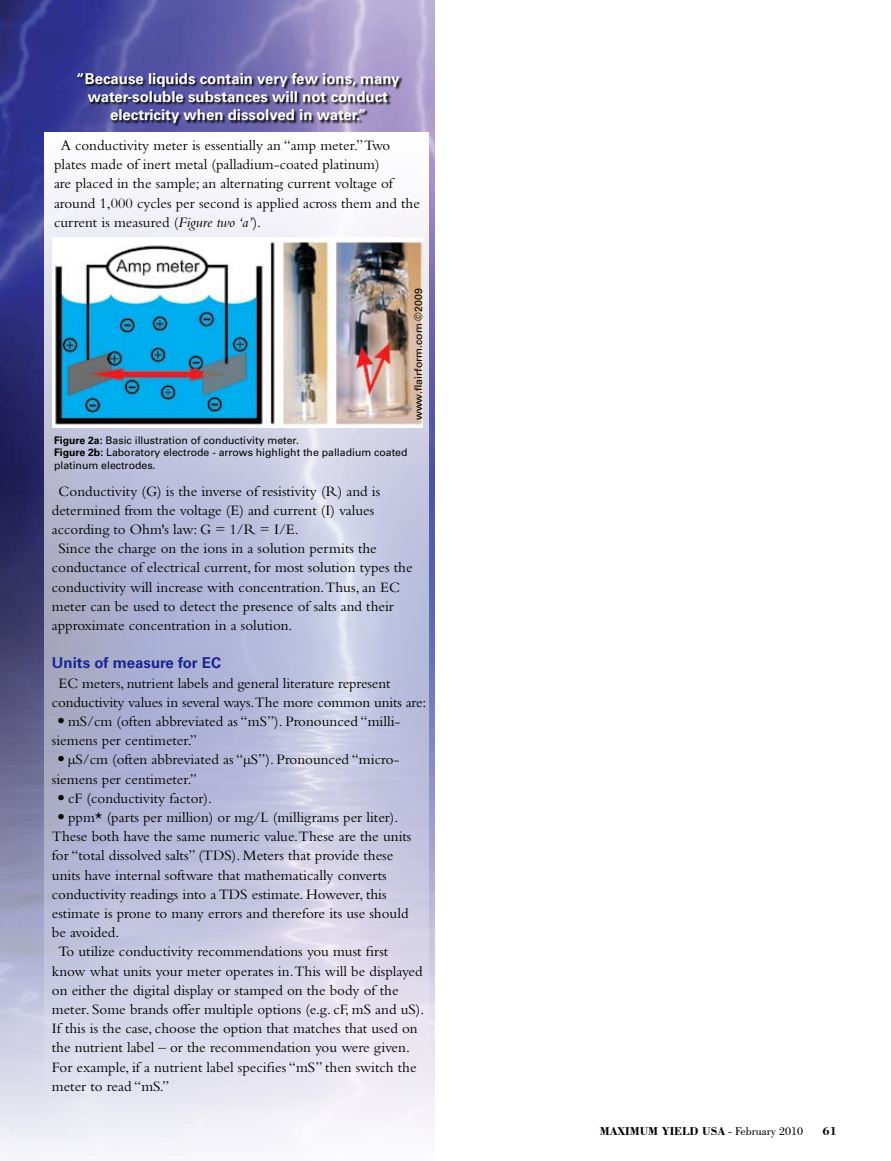
<style>
.page{position:relative;width:891px;height:1161px;background:#fff}
.page>*{position:absolute;margin:0;border:0;box-sizing:border-box;transform-origin:0 0}
.t1{font:15px/19.2px "Bembo Std";color:#000}
.t2{font:700 15px/18px "Univers LT Std";color:#fff;text-align:center}
.t3{font:700 15px "Univers LT Std";color:#182693}
.t4{font:700 12px "Bodoni BT";color:#000}
.t5{font:10.5px/12.6px "Univers LT Std";color:#000}
.s1{font-style:italic}
.s2{font-weight:700}
.s3{font-family:"Univers LT Std"}
.s4{font-weight:400}
</style>
<div class="page">
<img style="left:0;top:0;width:435px;height:1155px">
<svg style="left:45px;top:132px;width:384px;height:1023px"></svg>
<img style="left:53px;top:237px;width:369px;height:191px">
<div style="left:78px;top:73px;width:325px;height:54px;background:#000;opacity:.89"></div>
<p class="t2" style="left:76px;top:70px;width:325px">“Because liquids contain very few ions, many water-soluble substances will not conduct electricity when dissolved in water.”</p>
<p class="t1" style="left:54px;top:135px;width:368px;text-indent:7px">A conductivity meter is essentially an “amp meter.” Two plates made of inert metal (palladium-coated platinum)<br>are placed in the sample; an alternating current voltage of around 1,000 cycles per second is applied across them and the current is measured (<span class="s1">Figure two ‘a’</span>).</p>
<p class="t5" style="left:412px;top:420px;width:133px;rotate:-90deg">www.flairform.com ©2009</p>
<p class="t5" style="left:54px;top:434px;width:355px"><span class="s2">Figure 2a:</span> Basic illustration of conductivity meter.<br><span class="s2">Figure 2b:</span> Laboratory electrode - arrows highlight the palladium coated platinum electrodes.</p>
<p class="t1" style="left:59px;top:481px;width:323px">Conductivity (G) is the inverse of resistivity (R) and is</p>
<p class="t1" style="left:52px;top:500px;width:324px">determined from the voltage (E) and current (I) values</p>
<p class="t1" style="left:52px;top:519px;width:248px">according to Ohm's law: G = 1/R = I/E.</p>
<p class="t1" style="left:59px;top:539px;width:320px">Since the charge on the ions in a solution permits the</p>
<p class="t1" style="left:52px;top:558px;width:362px">conductance of electrical current, for most solution types the</p>
<p class="t1" style="left:52px;top:577px;width:350px">conductivity will increase with concentration.Thus, an EC</p>
<p class="t1" style="left:52px;top:596px;width:344px">meter can be used to detect the presence of salts and their</p>
<p class="t1" style="left:52px;top:615px;width:242px">approximate concentration in a solution.</p>
<p class="t3" style="left:52px;top:654px;width:171px">Units of measure for EC</p>
<p class="t1" style="left:52px;top:673px;width:376px;text-indent:7px">EC meters, nutrient labels and general literature represent conductivity values in several ways.The more common units are:</p>
<p class="t1" style="left:52px;top:711px;width:350px;text-indent:7px"><span class="s3">•</span> mS/cm (often abbreviated as “mS”). Pronounced “milli&shy;siemens per centimeter.”</p>
<p class="t1" style="left:52px;top:750px;width:349px;text-indent:7px"><span class="s3">•</span> µS/cm (often abbreviated as “µS”). Pronounced “micro&shy;siemens per centimeter.”</p>
<p class="t1" style="left:59px;top:788px;width:155px"><span class="s3">•</span> cF (conductivity factor).</p>
<p class="t1" style="left:59px;top:807px;width:341px"><span class="s3">•</span> ppm* (parts per million) or mg/L (milligrams per liter).</p>
<p class="t1" style="left:52px;top:827px;width:361px">These both have the same numeric value.These are the units</p>
<p class="t1" style="left:52px;top:846px;width:343px">for “total dissolved salts” (TDS). Meters that provide these</p>
<p class="t1" style="left:52px;top:865px;width:336px">units have internal software that mathematically converts</p>
<p class="t1" style="left:52px;top:884px;width:336px">conductivity readings into a TDS estimate. However, this</p>
<p class="t1" style="left:52px;top:903px;width:358px">estimate is prone to many errors and therefore its use should</p>
<p class="t1" style="left:52px;top:923px;width:69px">be avoided.</p>
<p class="t1" style="left:59px;top:942px;width:331px">To utilize conductivity recommendations you must first</p>
<p class="t1" style="left:52px;top:961px;width:372px">know what units your meter operates in.This will be displayed</p>
<p class="t1" style="left:52px;top:980px;width:348px">on either the digital display or stamped on the body of the</p>
<p class="t1" style="left:52px;top:999px;width:374px">meter. Some brands offer multiple options (e.g. cF, mS and uS).</p>
<p class="t1" style="left:52px;top:1019px;width:367px">If this is the case, choose the option that matches that used on</p>
<p class="t1" style="left:52px;top:1038px;width:360px">the nutrient label – or the recommendation you were given.</p>
<p class="t1" style="left:52px;top:1057px;width:366px">For example, if a nutrient label specifies “mS” then switch the</p>
<p class="t1" style="left:52px;top:1076px;width:119px">meter to read “mS.”</p>
<p class="t4" style="left:600px;top:1123px;width:205px">MAXIMUM YIELD USA <span class="s4">- February 2010</span></p>
<p class="t4" style="left:823px;top:1123px;width:16px">61</p>
</div>
